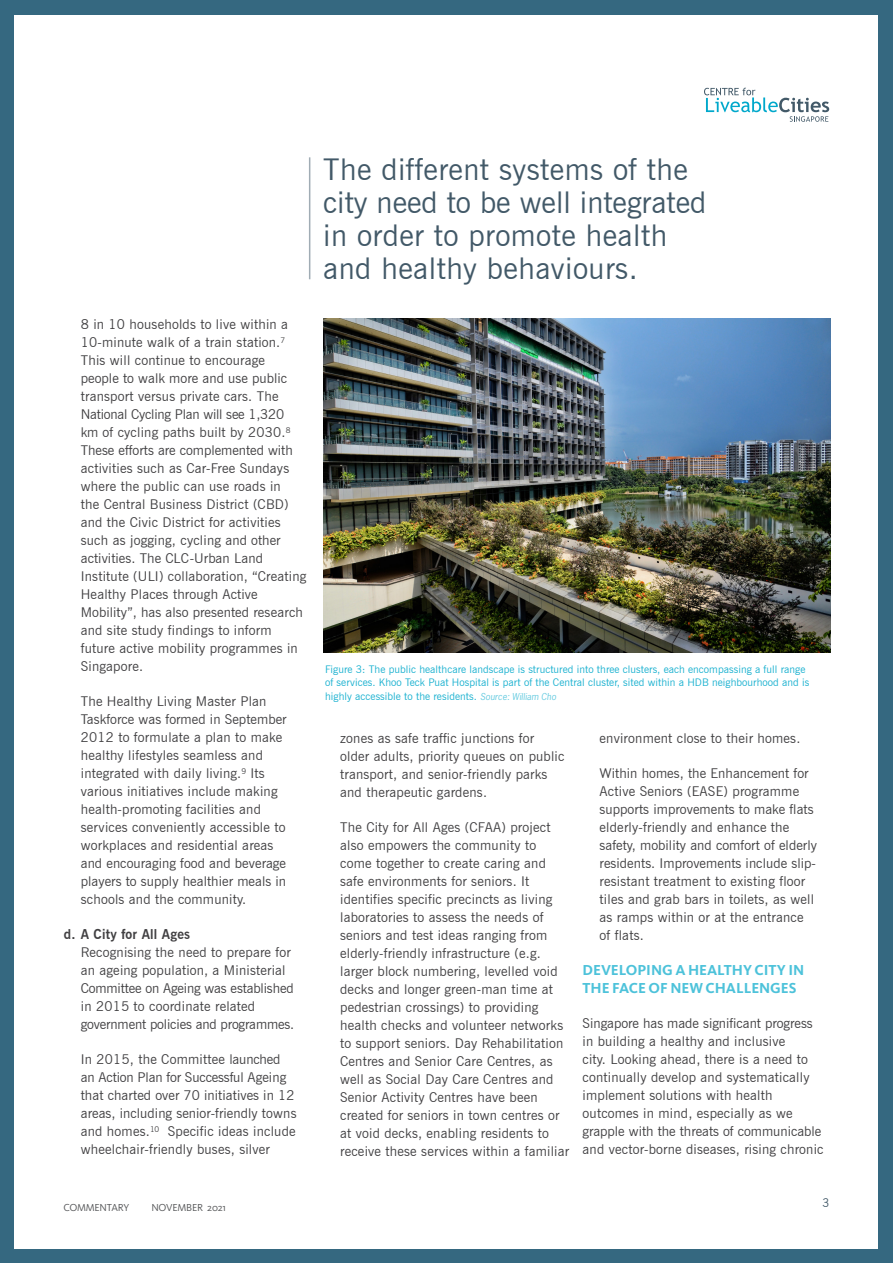
<style>
.page{position:relative;width:893px;height:1263px;background:#356880}
.page>*{position:absolute;margin:0;border:0;box-sizing:border-box;transform-origin:0 0}
.t1{font:30px/33px "News Gothic BT";letter-spacing:.015em;color:#425968}
.t2{font:700 15px/18px "Kievit OT";letter-spacing:-.005em;color:#4dc2da}
.t3{font:13.5px/18px "News Gothic BT";letter-spacing:.015em;color:#414042}
.t4{font:700 13.5px "News Gothic BT";letter-spacing:.015em;color:#414042}
.t5{font:12px "News Gothic BT";color:#425968;scale:.95 1}
.t6{font:10.5px/13.5px "News Gothic BT";letter-spacing:.005em;color:#1ab1d0}
.t7{font:10.5px "Kievit OT";letter-spacing:-.02em;color:#58595b}
.s1{font-family:"News Gothic";font-style:italic;font-size:9px;color:#66cbe0}
</style>
<div class="page">
<div style="left:15px;top:15px;width:863px;height:1233px;background:#fff"></div>
<svg style="left:704px;top:88px;width:125px;height:34px"></svg>
<hr style="left:309px;top:157px;width:1px;height:122px;background:#a0acb4">
<img style="left:323px;top:319px;width:507px;height:333px">
<p class="t3" style="left:81px;top:315px;width:227px">8 in 10 households to live within a 10-minute walk of a train station.<sup>7<br></sup>This will continue to encourage people to walk more and use public transport versus private cars. The National Cycling Plan will see 1,320<br>km of cycling paths built by 2030.<sup>8<br></sup>These efforts are complemented with activities such as Car-Free Sundays where the public can use roads in<br>the Central Business District (CBD) and the Civic District for activities such as jogging, cycling and other activities. The CLC-Urban Land Institute (ULI) collaboration, “Creating Healthy Places through Active Mobility”, has also presented research and site study findings to inform future active mobility programmes in Singapore.</p>
<p class="t3" style="left:81px;top:692px;width:207px">The Healthy Living Master Plan Taskforce was formed in September 2012 to formulate a plan to make healthy lifestyles seamless and integrated with daily living.<sup>9</sup> Its various initiatives include making health-promoting facilities and services conveniently accessible to workplaces and residential areas and encouraging food and beverage players to supply healthier meals in schools and the community.</p>
<p class="t4" style="left:64px;top:926px;width:128px">d. A City for All Ages</p>
<p class="t3" style="left:81px;top:943px;width:215px">Recognising the need to prepare for an ageing population, a Ministerial Committee on Ageing was established in 2015 to coordinate related government policies and programmes.</p>
<p class="t3" style="left:81px;top:1050px;width:217px">In 2015, the Committee launched an Action Plan for Successful Ageing that charted over 70 initiatives in 12 areas, including senior-friendly towns and homes.<sup>10</sup> Specific ideas include wheelchair-friendly buses, silver</p>
<p class="t7" style="left:63px;top:1201px;width:68px">COMMENTARY</p>
<p class="t7" style="left:151px;top:1201px;width:76px">NOVEMBER 2021</p>
<h1 class="t1" style="left:323px;top:153px;width:385px">The different systems of the city need to be well integrated in order to promote health and healthy behaviours.</h1>
<p class="t6" style="left:325px;top:662px;width:486px">Figure 3: The public healthcare landscape is structured into three clusters, each encompassing a full range of services. Khoo Teck Puat Hospital is part of the Central cluster, sited within a HDB neighbourhood and is highly accessible to the residents. <span class="s1">Source: William Cho</span></p>
<p class="t3" style="left:340px;top:729px;width:226px">zones as safe traffic junctions for older adults, priority queues on public transport, and senior-friendly parks and therapeutic gardens.</p>
<p class="t3" style="left:340px;top:818px;width:230px">The City for All Ages (CFAA) project also empowers the community to come together to create caring and safe environments for seniors. It identifies specific precincts as living laboratories to assess the needs of seniors and test ideas ranging from elderly-friendly infrastructure (e.g. larger block numbering, levelled void decks and longer green-man time at pedestrian crossings) to providing health checks and volunteer networks to support seniors. Day Rehabilitation Centres and Senior Care Centres, as well as Social Day Care Centres and Senior Activity Centres have been created for seniors in town centres or at void decks, enabling residents to receive these services within a familiar</p>
<p class="t3" style="left:600px;top:729px;width:202px">environment close to their homes.</p>
<p class="t3" style="left:600px;top:764px;width:219px">Within homes, the Enhancement for Active Seniors (EASE) programme supports improvements to make flats elderly-friendly and enhance the safety, mobility and comfort of elderly residents. Improvements include slip&shy;resistant treatment to existing floor tiles and grab bars in toilets, as well as ramps within or at the entrance of flats.</p>
<p class="t2" style="left:583px;top:961px;width:223px">DEVELOPING A HEALTHY CITY IN<br>THE FACE OF NEW CHALLENGES</p>
<p class="t3" style="left:583px;top:1014px;width:243px">Singapore has made significant progress in building a healthy and inclusive<br>city. Looking ahead, there is a need to continually develop and systematically implement solutions with health outcomes in mind, especially as we grapple with the threats of communicable and vector-borne diseases, rising chronic</p>
<p class="t5" style="left:822px;top:1196px;width:9px">3</p>
</div>
